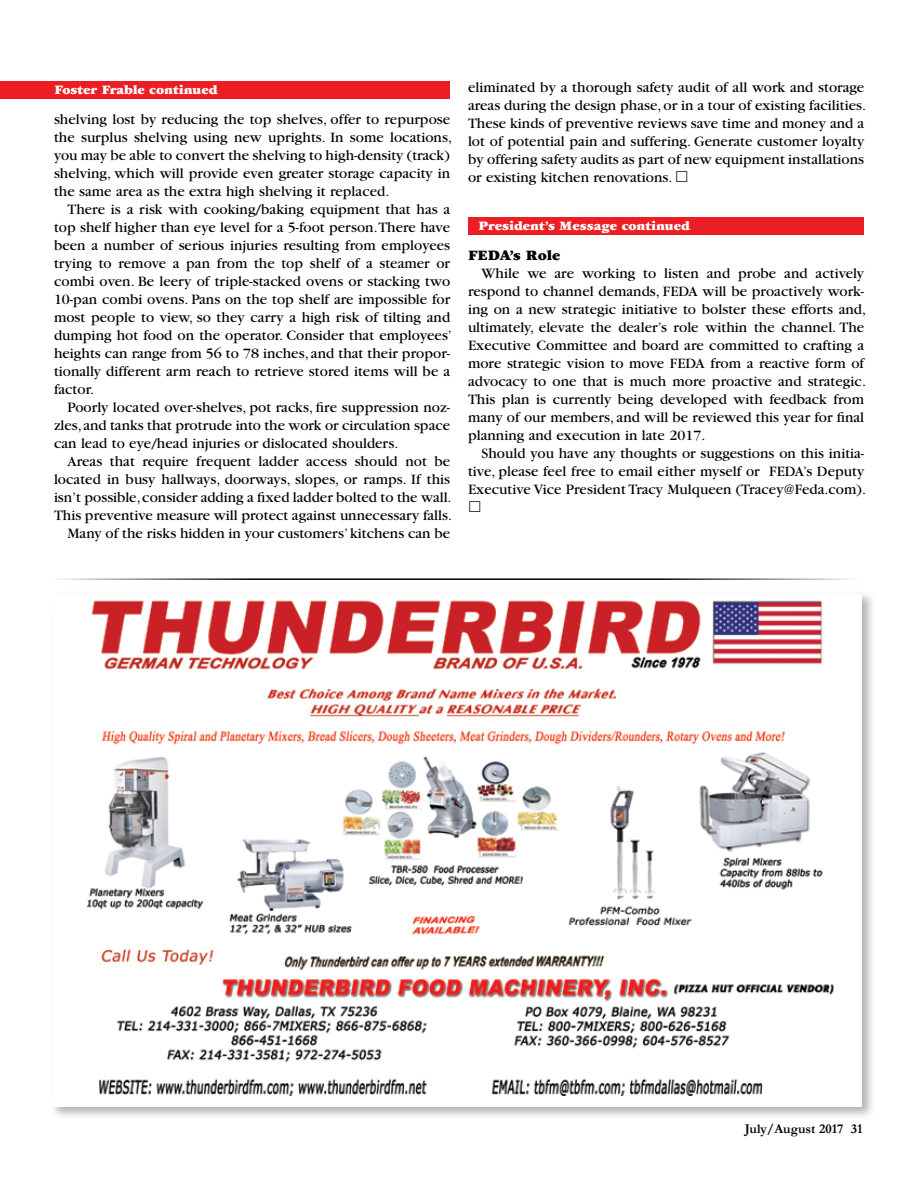
<style>
.page{position:relative;width:918px;height:1188px;background:#fff}
.page>*{position:absolute;margin:0;border:0;box-sizing:border-box;transform-origin:0 0}
.t1{font:15px/18px "Garamond";letter-spacing:.005em;color:#000}
.t2{font:900 15px "Garamond";letter-spacing:.005em;color:#000}
.t3{font:900 13.5px "Garamond";letter-spacing:.005em;color:#fff}
.t4{font:700 13.5px "Garamond";color:#000}
</style>
<div class="page">
<hr style="left:455px;top:578px;width:403px;height:2px;background:#000">
<hr style="left:51px;top:578px;width:404px;height:2px;background:#000">
<div style="left:49px;top:591px;width:827px;height:529px;background:#000;opacity:.3"></div>
<div style="left:52px;top:594px;width:810px;height:513px;background:#fff"></div>
<img style="left:86px;top:600px;width:749px;height:495px">
<div style="left:0;top:81px;width:450px;height:18px;background:#ed1d24"></div>
<div style="left:468px;top:217px;width:396px;height:18px;background:#ed1d24"></div>
<p class="t3" style="left:54px;top:83px;width:165px">Foster Frable continued</p>
<p class="t1" style="left:54px;top:110px;width:399px">shelving lost by reducing the top shelves, offer to repurpose the surplus shelving using new uprights. In some locations, you may be able to convert the shelving to high-density (track) shelving, which will provide even greater storage capacity in the same area as the extra high shelving it replaced.</p>
<p class="t1" style="left:54px;top:200px;width:400px;text-indent:14px">There is a risk with cooking/baking equipment that has a top shelf higher than eye level for a 5-foot person.There have been a number of serious injuries resulting from employees trying to remove a pan from the top shelf of a steamer or combi oven. Be leery of triple-stacked ovens or stacking two 10-pan combi ovens. Pans on the top shelf are impossible for most people to view, so they carry a high risk of tilting and dumping hot food on the operator. Consider that employees’ heights can range from 56 to 78 inches, and that their propor&shy;tionally different arm reach to retrieve stored items will be a factor.</p>
<p class="t1" style="left:54px;top:398px;width:398px;text-align:justify;text-indent:14px">Poorly located over-shelves, pot racks, fire suppression noz&shy;zles, and tanks that protrude into the work or circulation space can lead to eye/head injuries or dislocated shoulders.</p>
<p class="t1" style="left:54px;top:452px;width:400px;text-align:right">Areas that require frequent ladder access should not be located in busy hallways, doorways, slopes, or ramps. If this isn’t possible, consider adding a fixed ladder bolted to the wall.<br>This preventive measure will protect against unnecessary falls.<br>Many of the risks hidden in your customers’ kitchens can be</p>
<p class="t1" style="left:468px;top:79px;width:400px">eliminated by a thorough safety audit of all work and storage areas during the design phase, or in a tour of existing facilities.<br>These kinds of preventive reviews save time and money and a lot of potential pain and suffering. Generate customer loyalty by offering safety audits as part of new equipment installations or existing kitchen renovations.</p>
<p class="t3" style="left:478px;top:219px;width:213px">President’s Message continued</p>
<p class="t2" style="left:468px;top:247px;width:94px">FEDA’s Role</p>
<p class="t1" style="left:468px;top:265px;width:400px;text-indent:14px">While we are working to listen and probe and actively respond to channel demands, FEDA will be proactively work&shy;ing on a new strategic initiative to bolster these efforts and, ultimately, elevate the dealer’s role within the channel. The Executive Committee and board are committed to crafting a more strategic vision to move FEDA from a reactive form of advocacy to one that is much more proactive and strategic.<br>This plan is currently being developed with feedback from many of our members, and will be reviewed this year for final planning and execution in late 2017.</p>
<p class="t1" style="left:468px;top:445px;width:400px;text-indent:14px">Should you have any thoughts or suggestions on this initia&shy;tive, please feel free to email either myself or FEDA’s Deputy<br>Executive Vice President Tracy Mulqueen (Tracey@Feda.com).</p>
<p class="t4" style="left:745px;top:1121px;width:119px">July/August 2017 31</p>
</div>
